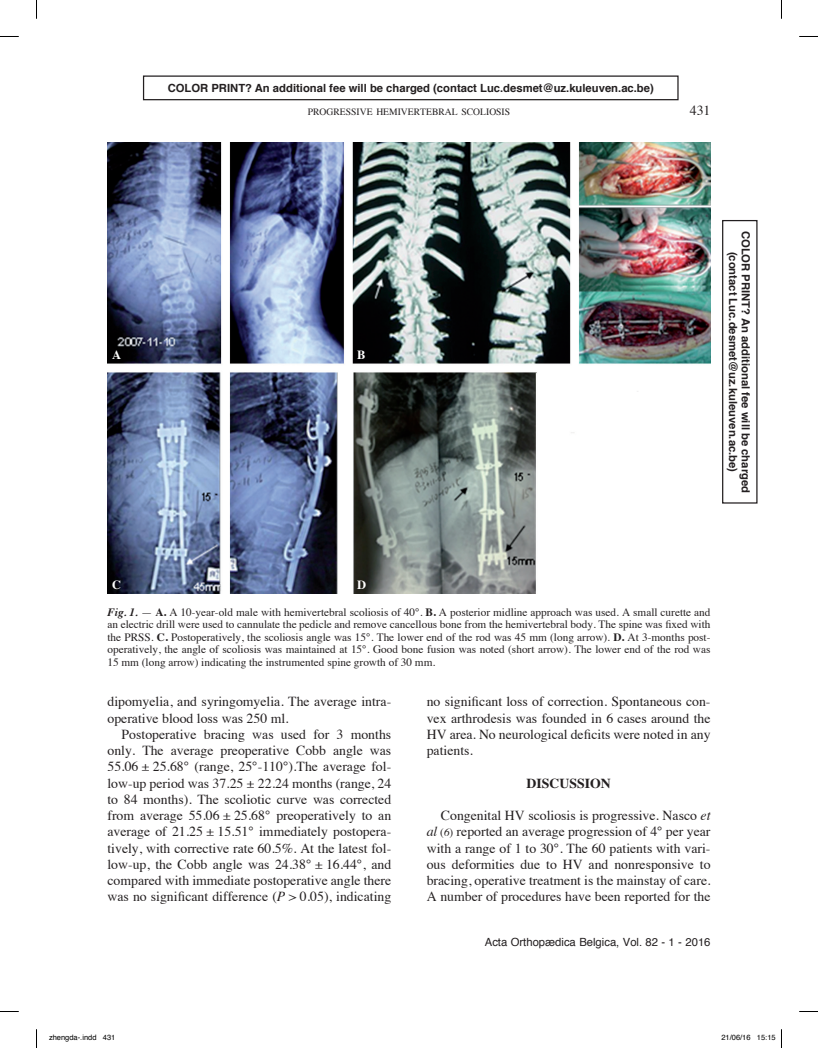
<style>
.page{position:relative;width:818px;height:1048px;background:#fff}
.page>*{position:absolute;margin:0;border:0;box-sizing:border-box;transform-origin:0 0}
.t1{font:13.75px/16.2px "Times";color:#231f20;text-align:justify}
.t2{font:700 13.75px "Times";color:#231f20}
.t3{font:13.75px "Times";color:#231f20}
.t4{font:700 12.5px "Times";color:#fff}
.t5{font:11.25px/12.5px "Times";color:#231f20;text-align:justify}
.t6{font:700 11.25px/12.5px "Helvetica";color:#231f20;text-align:center}
.t7{font:11.25px "Helvetica";color:#231f20}
.t8{font:9.62px "Times";color:#231f20}
.t9{font:7.5px "Helvetica";color:#000}
.s1{font-weight:700;font-style:italic}
.s2{font-weight:700}
.s3{font-style:italic}
.s4{font-size:11.25px}
.s5{font-style:italic;font-size:11.25px}
</style>
<div class="page">
<img style="left:107px;top:143px;width:603px;height:450px">
<div style="left:721px;top:220px;width:36px;height:283px;border:1px solid #231f20"></div>
<div style="left:143px;top:75px;width:535px;height:25px;border:1px solid #231f20"></div>
<svg style="left:0;top:36px;width:19px;height:1px"></svg>
<svg style="left:799px;top:36px;width:18px;height:1px"></svg>
<svg style="left:0;top:1011px;width:19px;height:1px"></svg>
<svg style="left:799px;top:1011px;width:18px;height:1px"></svg>
<svg style="left:36px;top:0;width:1px;height:19px"></svg>
<svg style="left:36px;top:1029px;width:1px;height:18px"></svg>
<p class="t6" style="left:167px;top:82px;width:487px">COLOR PRINT? An additional fee will be charged (contact Luc.desmet@uz.kuleuven.ac.be)</p>
<p class="t8" style="left:307px;top:103px;width:204px">PROGRESSIVE HEMIVERTEBRAL SCOLIOSIS</p>
<p class="t3" style="left:689px;top:98px;width:22px">431</p>
<p class="t4" style="left:112px;top:342px;width:11px">A</p>
<p class="t4" style="left:357px;top:342px;width:10px">B</p>
<p class="t6" style="left:751px;top:231px;width:264px;rotate:90deg">COLOR PRINT? An additional fee will be charged (contact Luc.desmet@uz.kuleuven.ac.be)</p>
<p class="t4" style="left:112px;top:572px;width:11px">C</p>
<p class="t4" style="left:357px;top:572px;width:11px">D</p>
<p class="t5" style="left:107px;top:604px;width:604px"><span class="s1">Fig. 1.</span> — <span class="s2">A.</span> A 10-year-old male with hemivertebral scoliosis of 40°. <span class="s2">B.</span> A posterior midline approach was used. A small curette and an electric drill were used to cannulate the pedicle and remove cancellous bone from the hemivertebral body. The spine was fixed with the PRSS. <span class="s2">C.</span> Postoperatively, the scoliosis angle was 15°. The lower end of the rod was 45 mm (long arrow). <span class="s2">D.</span> At 3-months post&shy;operatively, the angle of scoliosis was maintained at 15°. Good bone fusion was noted (short arrow). The lower end of the rod was 15 mm (long arrow) indicating the instrumented spine growth of 30 mm.</p>
<p class="t1" style="left:107px;top:692px;width:285px">dipomyelia, and syringomyelia. The average intra&shy;operative blood loss was 250 ml.</p>
<p class="t1" style="left:107px;top:724px;width:285px;text-indent:14px">Postoperative bracing was used for 3 months only. The average preoperative Cobb angle was 55.06 ± 25.68° (range, 25°-110°).The average fol&shy;low-up period was 37.25 ± 22.24 months (range, 24 to 84 months). The scoliotic curve was corrected from average 55.06 ± 25.68° preoperatively to an average of 21.25 ± 15.51° immediately postopera&shy;tively, with corrective rate 60.5%. At the latest fol&shy;low-up, the Cobb angle was 24.38° ± 16.44°, and compared with immediate postoperative angle there was no significant difference (<span class="s3">P</span> &gt; 0.05), indicating</p>
<p class="t1" style="left:426px;top:692px;width:285px">no significant loss of correction. Spontaneous con&shy;vex arthrodesis was founded in 6 cases around the HV area. No neurological deficits were noted in any patients.</p>
<p class="t2" style="left:526px;top:769px;width:86px">DISCUSSION</p>
<p class="t1" style="left:426px;top:806px;width:285px;text-indent:14px">Congenital HV scoliosis is progressive. Nasco <span class="s3">et al</span> <span class="s4">(</span><span class="s5">6</span><span class="s4">)</span> reported an average progression of 4° per year with a range of 1 to 30°. The 60 patients with vari&shy;ous deformities due to HV and nonresponsive to bracing, operative treatment is the mainstay of care.<br>A number of procedures have been reported for the</p>
<p class="t7" style="left:484px;top:933px;width:227px">Acta Orthopædica Belgica, Vol. 82 - 1 - 2016</p>
<p class="t9" style="left:49px;top:1031px;width:68px">zhengda-.indd 431</p>
<p class="t9" style="left:721px;top:1031px;width:56px">21/06/16 15:15</p>
</div>
